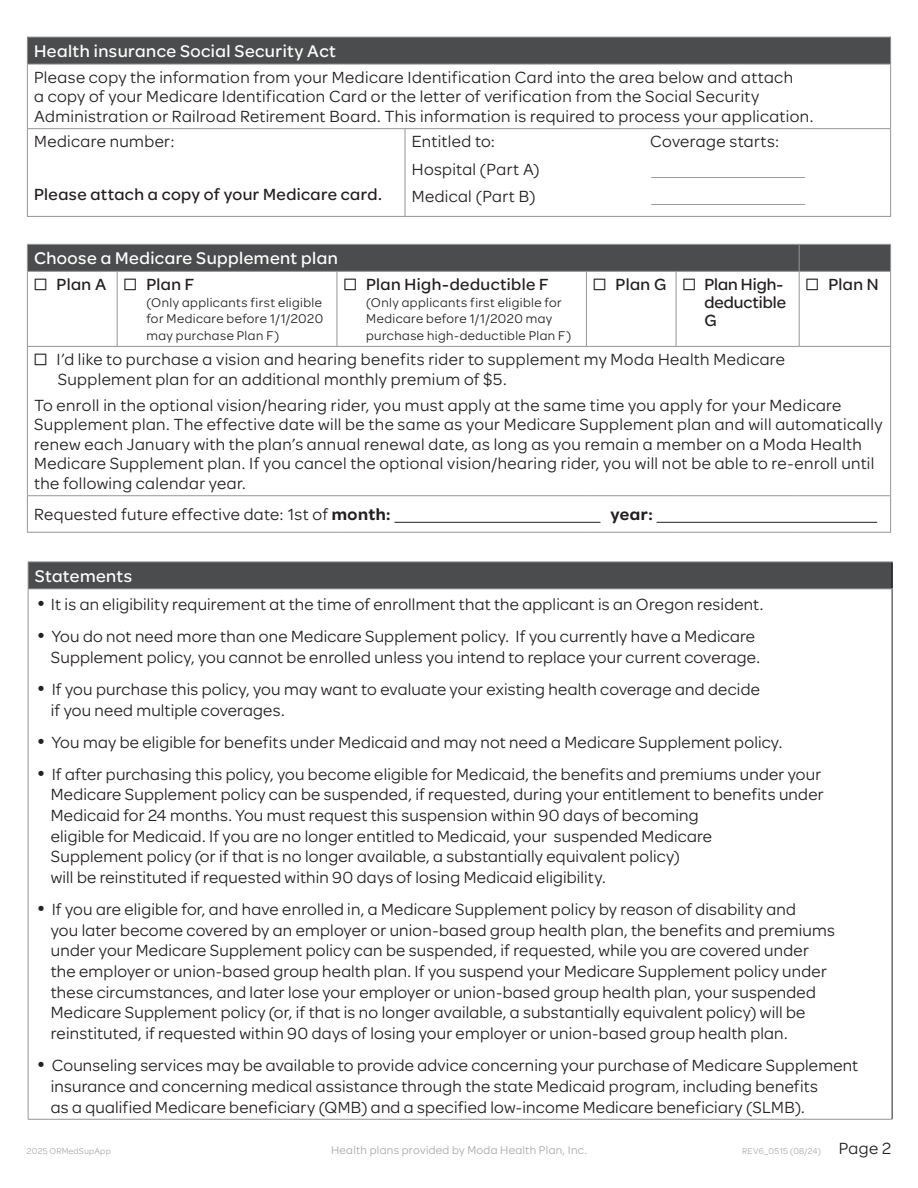
<style>
.page{position:relative;width:918px;height:1188px;background:#fff}
.page>*{position:absolute;margin:0;border:0;box-sizing:border-box;transform-origin:0 0}
.t1{font:500 18px "Omnes Moda";letter-spacing:.025em;color:#fff}
.t2{font:17.25px/20.7px "Omnes Moda";letter-spacing:.015em;color:#231f20}
.t3{font:500 17.25px "Omnes Moda";letter-spacing:.025em;color:#231f20}
.t4{font:500 17.25px/18px "Omnes Moda";color:#231f20}
.t5{font:600 17.25px "Omnes Moda";color:#231f20}
.t6{font:13.5px/16.5px "Omnes Moda";letter-spacing:.03em;color:#231f20;text-align:justify}
.t7{font:12px "Omnes Moda";letter-spacing:.025em;color:#a8a9ad}
.t8{font:9px "Omnes Moda";letter-spacing:.025em;color:#a8a9ad}
.s1{font-weight:600}
.s2{font-size:21px}
.s3{font-size:17.25px;color:#231f20}
</style>
<div class="page">
<div style="left:27px;top:37px;width:864px;height:27px;background:#4b4c4d"></div>
<hr style="left:27px;top:37px;width:378px;height:1px;background:#939598">
<svg style="left:27px;top:37px;width:1px;height:27px"></svg>
<hr style="left:405px;top:37px;width:486px;height:1px;background:#939598">
<svg style="left:890px;top:37px;width:1px;height:27px"></svg>
<hr style="left:27px;top:64px;width:378px;height:1px;background:#939598">
<hr style="left:27px;top:64px;width:1px;height:64px;background:#939598">
<hr style="left:405px;top:64px;width:486px;height:1px;background:#939598">
<hr style="left:27px;top:128px;width:378px;height:1px;background:#939598">
<hr style="left:27px;top:129px;width:1px;height:87px;background:#939598">
<hr style="left:405px;top:128px;width:486px;height:1px;background:#939598">
<hr style="left:27px;top:216px;width:378px;height:1px;background:#939598">
<hr style="left:405px;top:216px;width:486px;height:1px;background:#939598">
<hr style="left:405px;top:129px;width:1px;height:87px;background:#939598">
<hr style="left:890px;top:129px;width:1px;height:87px;background:#939598">
<hr style="left:890px;top:64px;width:1px;height:64px;background:#939598">
<hr style="left:27px;top:272px;width:1px;height:74px;background:#939598">
<hr style="left:117px;top:272px;width:1px;height:74px;background:#939598">
<hr style="left:337px;top:272px;width:1px;height:74px;background:#939598">
<hr style="left:586px;top:272px;width:1px;height:74px;background:#939598">
<hr style="left:676px;top:272px;width:1px;height:74px;background:#939598">
<hr style="left:799px;top:272px;width:1px;height:74px;background:#939598">
<hr style="left:890px;top:272px;width:1px;height:74px;background:#939598">
<hr style="left:27px;top:346px;width:90px;height:1px;background:#939598">
<hr style="left:27px;top:347px;width:1px;height:148px;background:#939598">
<hr style="left:117px;top:346px;width:220px;height:1px;background:#939598">
<hr style="left:337px;top:346px;width:249px;height:1px;background:#939598">
<hr style="left:586px;top:346px;width:90px;height:1px;background:#939598">
<hr style="left:676px;top:346px;width:123px;height:1px;background:#939598">
<hr style="left:799px;top:346px;width:92px;height:1px;background:#939598">
<hr style="left:890px;top:347px;width:1px;height:148px;background:#939598">
<hr style="left:27px;top:495px;width:90px;height:1px;background:#939598">
<hr style="left:27px;top:496px;width:1px;height:36px;background:#939598">
<hr style="left:117px;top:495px;width:220px;height:1px;background:#939598">
<hr style="left:337px;top:495px;width:249px;height:1px;background:#939598">
<hr style="left:586px;top:495px;width:90px;height:1px;background:#939598">
<hr style="left:676px;top:495px;width:123px;height:1px;background:#939598">
<hr style="left:799px;top:495px;width:92px;height:1px;background:#939598">
<hr style="left:890px;top:496px;width:1px;height:36px;background:#939598">
<hr style="left:27px;top:532px;width:90px;height:1px;background:#939598">
<hr style="left:117px;top:532px;width:220px;height:1px;background:#939598">
<hr style="left:337px;top:532px;width:249px;height:1px;background:#939598">
<hr style="left:586px;top:532px;width:90px;height:1px;background:#939598">
<hr style="left:676px;top:532px;width:123px;height:1px;background:#939598">
<hr style="left:799px;top:532px;width:92px;height:1px;background:#939598">
<svg style="left:27px;top:244px;width:864px;height:27px;background:#4e4f50"></svg>
<hr style="left:27px;top:271px;width:90px;height:1px;background:#939598">
<hr style="left:117px;top:271px;width:220px;height:1px;background:#939598">
<hr style="left:337px;top:271px;width:249px;height:1px;background:#939598">
<hr style="left:586px;top:271px;width:90px;height:1px;background:#939598">
<hr style="left:676px;top:271px;width:123px;height:1px;background:#939598">
<hr style="left:799px;top:271px;width:92px;height:1px;background:#939598">
<hr style="left:394px;top:522px;width:206px;height:1px;background:#231f20">
<hr style="left:657px;top:522px;width:220px;height:1px;background:#231f20">
<div style="left:28px;top:562px;width:864px;height:27px;background:#4b4c4d"></div>
<hr style="left:891px;top:562px;width:2px;height:26px;background:#231f20">
<hr style="left:28px;top:588px;width:865px;height:1px;background:#939598">
<hr style="left:28px;top:589px;width:1px;height:530px;background:#939598">
<hr style="left:28px;top:1119px;width:864px;height:1px;background:#939598">
<hr style="left:892px;top:589px;width:1px;height:530px;background:#231f20">
<svg style="left:28px;top:562px;width:1px;height:26px"></svg>
<hr style="left:28px;top:561px;width:865px;height:1px;background:#939598">
<hr style="left:651px;top:177px;width:154px;height:1px;background:#231f20">
<hr style="left:651px;top:204px;width:154px;height:1px;background:#231f20">
<p class="t1" style="left:34px;top:38px;width:303px">Health insurance Social Security Act</p>
<p class="t2" style="left:34px;top:66px;width:781px;line-height:19.5px">Please copy the information from your Medicare Identification Card into the area below and attach<br>a copy of your Medicare Identification Card or the letter of verification from the Social Security<br>Administration or Railroad Retirement Board. This information is required to process your application.</p>
<p class="t2" style="left:34px;top:130px;width:142px">Medicare number:</p>
<p class="t2" style="left:412px;top:130px;width:85px">Entitled to:</p>
<p class="t2" style="left:650px;top:130px;width:131px">Coverage starts:</p>
<p class="t2" style="left:412px;top:155px;width:129px;line-height:27.5px">Hospital (Part A)<br>Medical (Part B)</p>
<p class="t3" style="left:34px;top:182px;width:349px">Please attach a copy of your Medicare card.</p>
<p class="t1" style="left:34px;top:246px;width:305px">Choose a Medicare Supplement plan</p>
<p class="t3" style="left:57px;top:272px;width:51px">Plan A</p>
<p class="t3" style="left:146px;top:272px;width:49px">Plan F</p>
<p class="t6" style="left:146px;top:293px;width:178px">(Only applicants first eligible for Medicare before 1/1/2020 may purchase Plan F)</p>
<p class="t3" style="left:616px;top:272px;width:52px">Plan G</p>
<p class="t4" style="left:704px;top:274px;width:83px">Plan High&shy;deductible<br>G</p>
<p class="t3" style="left:828px;top:272px;width:52px">Plan N</p>
<p class="t2" style="left:57px;top:349px;width:730px;line-height:19.5px">I’d like to purchase a vision and hearing benefits rider to supplement my Moda Health Medicare<br>Supplement plan for an additional monthly premium of $5.</p>
<p class="t2" style="left:34px;top:395px;width:850px;line-height:19.5px">To enroll in the optional vision/hearing rider, you must apply at the same time you apply for your Medicare Supplement plan. The effective date will be the same as your Medicare Supplement plan and will automatically renew each January with the plan’s annual renewal date, as long as you remain a member on a Moda Health Medicare Supplement plan. If you cancel the optional vision/hearing rider, you will not be able to re-enroll until the following calendar year.</p>
<p class="t2" style="left:34px;top:503px;width:358px">Requested future effective date: 1st of <span class="s1">month:</span></p>
<p class="t5" style="left:611px;top:502px;width:44px">year:</p>
<p class="t3" style="left:366px;top:272px;width:184px">Plan High-deductible F</p>
<p class="t6" style="left:366px;top:293px;width:207px;text-align:left">(Only applicants first eligible for<br>Medicare before 1/1/2020 may purchase high-deductible Plan F)</p>
<p class="t1" style="left:35px;top:563px;width:99px">Statements</p>
<p class="t2" style="left:35px;top:593px;width:730px"><span class="s2">•</span> It is an eligibility requirement at the time of enrollment that the applicant is an Oregon resident.</p>
<p class="t2" style="left:35px;top:625px;width:727px;text-align:right"><span class="s2">•</span> You do not need more than one Medicare Supplement policy. If you currently have a Medicare<br>Supplement policy, you cannot be enrolled unless you intend to replace your current coverage.</p>
<p class="t2" style="left:51px;top:678px;width:711px;text-indent:-16px"><span class="s2">•</span> If you purchase this policy, you may want to evaluate your existing health coverage and decide if you need multiple coverages.</p>
<p class="t2" style="left:35px;top:730px;width:749px"><span class="s2">•</span> You may be eligible for benefits under Medicaid and may not need a Medicare Supplement policy.</p>
<p class="t2" style="left:51px;top:762px;width:774px;text-indent:-16px"><span class="s2">•</span> If after purchasing this policy, you become eligible for Medicaid, the benefits and premiums under your Medicare Supplement policy can be suspended, if requested, during your entitlement to benefits under Medicaid for 24 months. You must request this suspension within 90 days of becoming<br>eligible for Medicaid. If you are no longer entitled to Medicaid, your suspended Medicare<br>Supplement policy (or if that is no longer available, a substantially equivalent policy)<br>will be reinstituted if requested within 90 days of losing Medicaid eligibility.</p>
<p class="t2" style="left:51px;top:898px;width:786px;text-indent:-16px"><span class="s2">•</span> If you are eligible for, and have enrolled in, a Medicare Supplement policy by reason of disability and<br>you later become covered by an employer or union-based group health plan, the benefits and premiums under your Medicare Supplement policy can be suspended, if requested, while you are covered under the employer or union-based group health plan. If you suspend your Medicare Supplement policy under these circumstances, and later lose your employer or union-based group health plan, your suspended Medicare Supplement policy (or, if that is no longer available, a substantially equivalent policy) will be reinstituted, if requested within 90 days of losing your employer or union-based group health plan.</p>
<p class="t2" style="left:51px;top:1054px;width:809px;text-indent:-16px"><span class="s2">•</span> Counseling services may be available to provide advice concerning your purchase of Medicare Supplement insurance and concerning medical assistance through the state Medicaid program, including benefits<br>as a qualified Medicare beneficiary (QMB) and a specified low-income Medicare beneficiary (SLMB).</p>
<p class="t8" style="left:27px;top:1145px;width:85px">2025 ORMedSupApp</p>
<p class="t7" style="left:331px;top:1142px;width:257px">Health plans provided by Moda Health Plan, Inc.</p>
<p class="t8" style="left:742px;top:1145px;width:150px">REV6_0515 (08/24) <span class="s3">Page 2</span></p>
</div>
